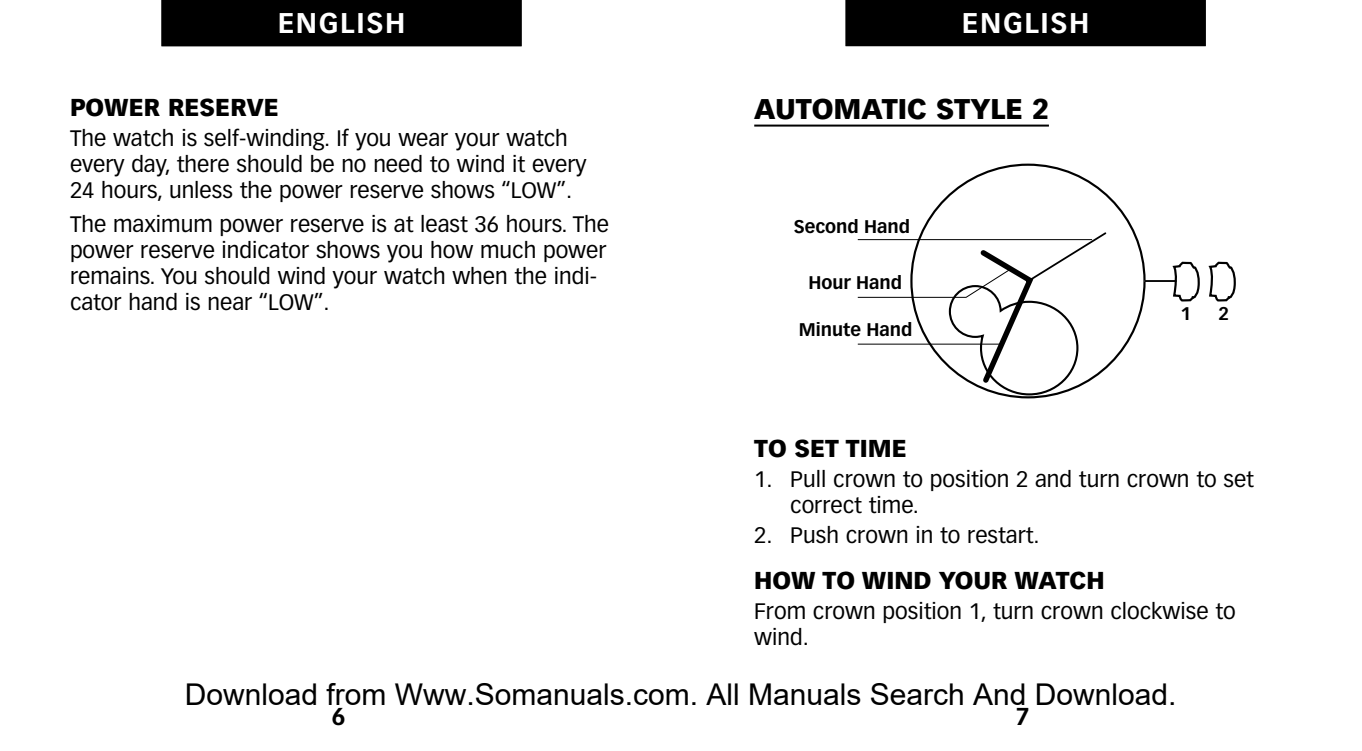
<style>
.page{position:relative;width:1362px;height:751px;background:#fff}
.page>*{position:absolute;margin:0;border:0;box-sizing:border-box;transform-origin:0 0}
.t1{font:30px "Arial";color:#000}
.t2{font:900 28px "Vectora LH";color:#000}
.t3{font:700 28px "Vectora LH";letter-spacing:.06em;color:#fff}
.t4{font:900 24px "Vectora LH";color:#000}
.t5{font:700 24px "Vectora LH";color:#000}
.t6{font:22px/26px "Vectora LH";color:#000}
.t7{font:700 18px "Vectora LH";color:#000}
</style>
<div class="page">
<hr style="left:754px;top:125px;width:295px;height:2px;background:#000">
<div style="left:845px;top:0;width:360px;height:46px;background:#000"></div>
<div style="left:161px;top:0;width:360px;height:46px;background:#000"></div>
<hr style="left:1144px;top:280px;width:32px;height:2px;background:#000">
<svg style="left:857px;top:231px;width:251px;height:165px"></svg>
<svg style="left:1171px;top:261px;width:29px;height:41px"></svg>
<svg style="left:1208px;top:261px;width:28px;height:41px"></svg>
<p class="t3" style="left:278px;top:11px;width:129px">ENGLISH</p>
<p class="t4" style="left:70px;top:97px;width:210px">POWER RESERVE</p>
<p class="t6" style="left:70px;top:127px;width:518px">The watch is self-winding. If you wear your watch every day, there should be no need to wind it every<br>24 hours, unless the power reserve shows “LOW”.</p>
<p class="t6" style="left:70px;top:213px;width:540px">The maximum power reserve is at least 36 hours. The power reserve indicator shows you how much power remains. You should wind your watch when the indi&shy;cator hand is near “LOW”.</p>
<p class="t3" style="left:962px;top:11px;width:129px">ENGLISH</p>
<p class="t2" style="left:754px;top:97px;width:296px">AUTOMATIC STYLE 2</p>
<p class="t7" style="left:793px;top:219px;width:118px">Second Hand</p>
<p class="t7" style="left:808px;top:275px;width:95px">Hour Hand</p>
<p class="t7" style="left:798px;top:322px;width:115px">Minute Hand</p>
<p class="t7" style="left:1180px;top:306px;width:12px">1</p>
<p class="t7" style="left:1218px;top:306px;width:12px">2</p>
<p class="t4" style="left:754px;top:438px;width:154px">TO SET TIME</p>
<p class="t6" style="left:790px;top:467px;width:465px;text-indent:-36px">1. Pull crown to position 2 and turn crown to set correct time.</p>
<p class="t6" style="left:754px;top:523px;width:287px">2. Push crown in to restart.</p>
<p class="t4" style="left:754px;top:570px;width:352px">HOW TO WIND YOUR WATCH</p>
<p class="t6" style="left:754px;top:600px;width:483px">From crown position 1, turn crown clockwise to wind.</p>
<h1 class="t1" style="left:185px;top:677px;width:993px">Download from Www.Somanuals.com. All Manuals Search And Download.</h1>
<p class="t5" style="left:331px;top:706px;width:16px">6</p>
<p class="t5" style="left:1015px;top:706px;width:16px">7</p>
</div>
